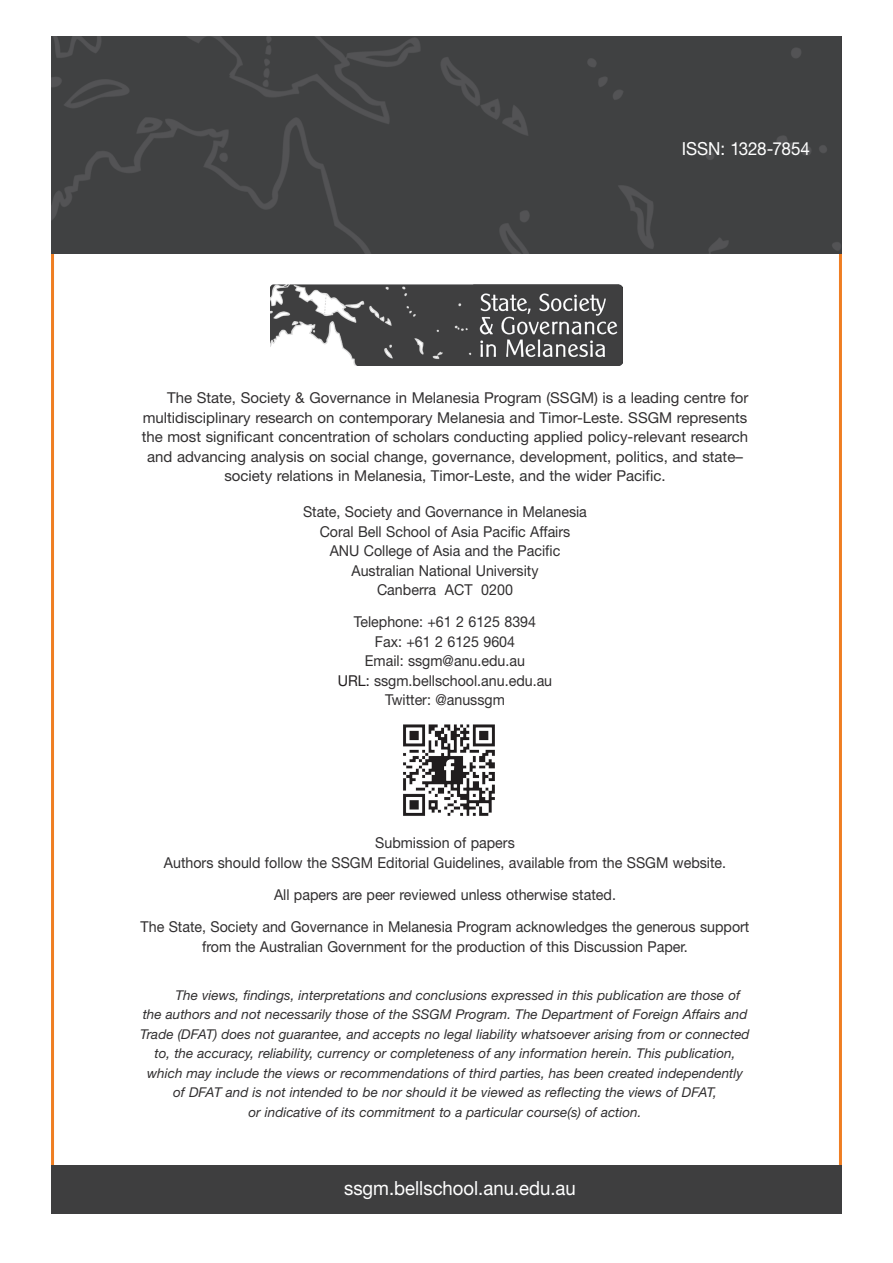
<style>
.page{position:relative;width:893px;height:1263px;background:#fff}
.page>*{position:absolute;margin:0;border:0;box-sizing:border-box;transform-origin:0 0}
.t1{font:19.5px "Helvetica Neue LT Std";color:#fff;scale:.95 1}
.t2{font:18px "Helvetica Neue LT Std";letter-spacing:-.005em;color:#fff;scale:.95 1}
.t3{font:15px/19.5px "Helvetica Neue LT Std";color:#312f30;text-align:center;scale:.95 1}
.t4{font:15px "Helvetica Neue LT Std";color:#312f30}
.t5{font:italic 13.5px "Helvetica Neue LT Std";color:#312f30}
.s1{color:#231f20}
</style>
<div class="page">
<img style="left:403px;top:724px;width:92px;height:92px">
<div style="left:51px;top:1165px;width:791px;height:49px;background:#3e3e3f"></div>
<div style="left:51px;top:36px;width:790px;height:218px;background:#404142"></div>
<img style="left:270px;top:284px;width:352px;height:82px">
<h2 class="t2" style="left:682px;top:137px;width:137px">ISSN: 1328-7854</h2>
<p class="t4" style="left:167px;top:389px;width:583px">The State, Society &amp; Governance in Melanesia Program (SSGM) is a leading centre for</p>
<p class="t4" style="left:143px;top:408px;width:606px">multidisciplinary research on contemporary Melanesia and Timor-Leste. SSGM represents</p>
<p class="t4" style="left:142px;top:428px;width:608px">the most significant concentration of scholars conducting applied policy-relevant research</p>
<p class="t4" style="left:147px;top:447px;width:597px">and advancing analysis on social change, governance, development, politics, and state–</p>
<p class="t4" style="left:224px;top:467px;width:443px">society relations in Melanesia, Timor-Leste, and the wider Pacific.</p>
<p class="t3" style="left:303px;top:502px;width:300px">State, Society and Governance in Melanesia Coral Bell School of Asia Pacific Affairs ANU College of Asia and the Pacific Australian National University<br>Canberra ACT 0200</p>
<p class="t3" style="left:338px;top:612px;width:227px">Telephone: +61 2 6125 8394<br>Fax: +61 2 6125 9604<br>Email: ssgm@anu.edu.au<br><span class="s1">URL:</span> ssgm.bellschool.anu.edu.au<br>Twitter: @anussgm</p>
<p class="t3" style="left:164px;top:833px;width:593px">Submission of papers<br>Authors should follow the SSGM Editorial Guidelines, available from the SSGM website.</p>
<p class="t3" style="left:141px;top:878px;width:642px;line-height:32.2px">All papers are peer reviewed unless otherwise stated.<br>The State, Society and Governance in Melanesia Program acknowledges the generous support</p>
<p class="t3" style="left:202px;top:936px;width:513px">from the Australian Government for the production of this Discussion Paper.</p>
<p class="t5" style="left:175px;top:987px;width:566px">The views, findings, interpretations and conclusions expressed in this publication are those of</p>
<p class="t5" style="left:143px;top:1006px;width:606px">the authors and not necessarily those of the SSGM Program. The Department of Foreign Affairs and</p>
<p class="t5" style="left:140px;top:1026px;width:611px">Trade (DFAT) does not guarantee, and accepts no legal liability whatsoever arising from or connected</p>
<p class="t5" style="left:155px;top:1045px;width:582px">to, the accuracy, reliability, currency or completeness of any information herein. This publication,</p>
<p class="t5" style="left:147px;top:1065px;width:597px">which may include the views or recommendations of third parties, has been created independently</p>
<p class="t5" style="left:173px;top:1084px;width:545px">of DFAT and is not intended to be nor should it be viewed as reflecting the views of DFAT,</p>
<p class="t5" style="left:248px;top:1104px;width:395px">or indicative of its commitment to a particular course(s) of action.</p>
<h1 class="t1" style="left:344px;top:1177px;width:245px">ssgm.bellschool.anu.edu.au</h1>
</div>
